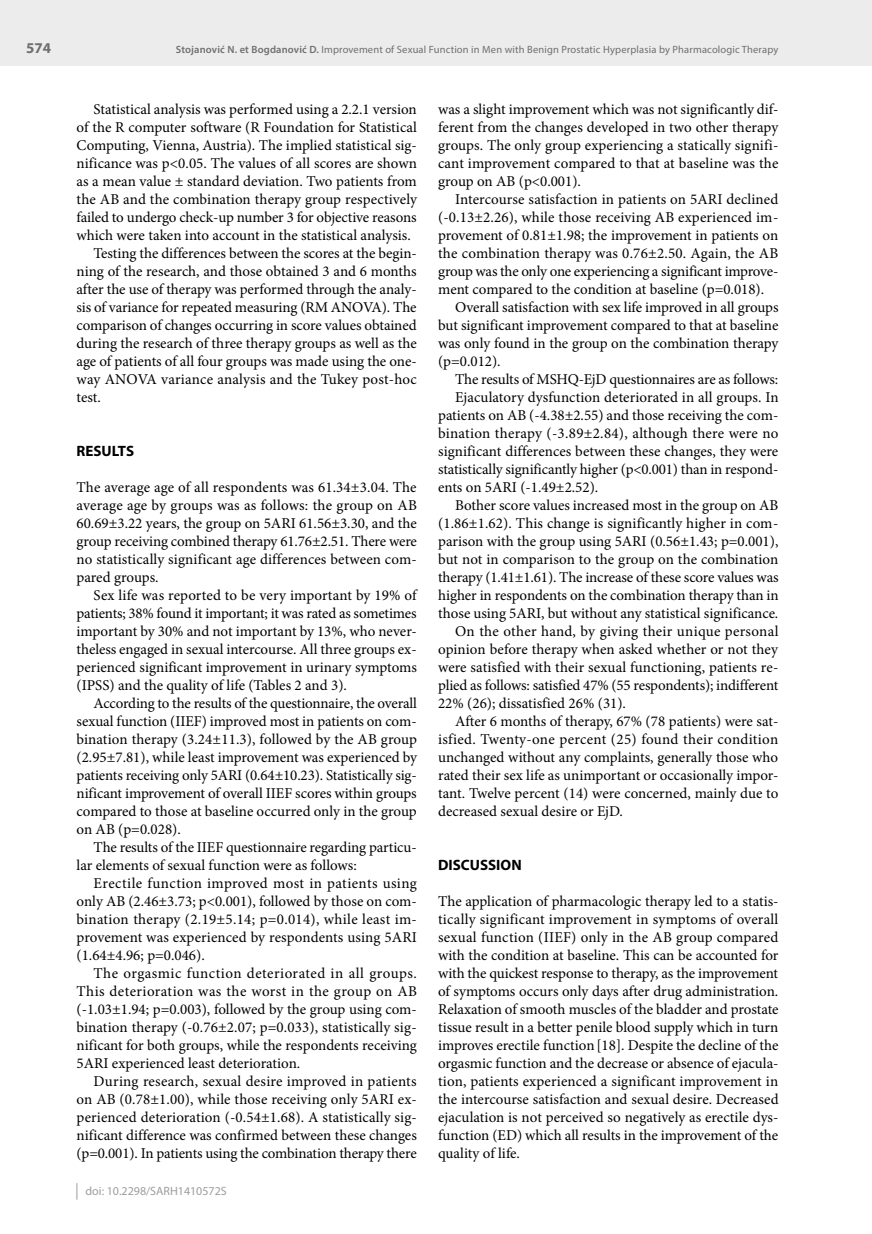
<style>
.page{position:relative;width:872px;height:1234px;background:#fff}
.page>*{position:absolute;margin:0;border:0;box-sizing:border-box;transform-origin:0 0}
.t1{font:15px/18px "Minion Pro";color:#000;text-align:justify}
.t2{font:15px "Minion Pro";letter-spacing:.02em;color:#000}
.t3{font:700 15px "Myriad Pro";color:#000}
.t4{font:700 15px "Myriad Pro";color:#6f6f6e}
.t5{font:12px "Myriad Pro";color:#9c9d9d}
.t6{font:10.5px "Myriad Pro";letter-spacing:.015em;color:#6f6f6e}
.s1{font-weight:600}
</style>
<div class="page">
<div style="left:0;top:0;width:872px;height:66px;background:#ececed"></div>
<svg style="left:77px;top:1183px;width:1px;height:16px"></svg>
<p class="t4" style="left:26px;top:38px;width:26px">574</p>
<p class="t6" style="left:176px;top:43px;width:604px"><span class="s1">Stojanović N. et Bogdanović D.</span> Improvement of Sexual Function in Men with Benign Prostatic Hyperplasia by Pharmacologic Therapy</p>
<p class="t1" style="left:94px;top:100px;width:324px">Statistical analysis was performed using a 2.2.1 version</p>
<p class="t1" style="left:77px;top:118px;width:342px">of the R computer software (R Foundation for Statistical</p>
<p class="t1" style="left:77px;top:136px;width:342px">Computing, Vienna, Austria). The implied statistical sig-</p>
<p class="t1" style="left:77px;top:154px;width:342px">nificance was p&lt;0.05. The values of all scores are shown</p>
<p class="t1" style="left:77px;top:172px;width:342px">as a mean value ± standard deviation. Two patients from</p>
<p class="t1" style="left:77px;top:190px;width:342px">the AB and the combination therapy group respectively</p>
<p class="t1" style="left:77px;top:208px;width:341px">failed to undergo check-up number 3 for objective reasons</p>
<p class="t1" style="left:77px;top:226px;width:336px">which were taken into account in the statistical analysis.</p>
<p class="t1" style="left:94px;top:244px;width:325px">Testing the differences between the scores at the begin-</p>
<p class="t1" style="left:77px;top:262px;width:341px">ning of the research, and those obtained 3 and 6 months</p>
<p class="t1" style="left:77px;top:280px;width:342px">after the use of therapy was performed through the analy-</p>
<p class="t1" style="left:77px;top:298px;width:341px">sis of variance for repeated measuring (RM ANOVA). The</p>
<p class="t1" style="left:77px;top:316px;width:342px">comparison of changes occurring in score values obtained</p>
<p class="t1" style="left:77px;top:334px;width:342px">during the research of three therapy groups as well as the</p>
<p class="t1" style="left:77px;top:352px;width:342px">age of patients of all four groups was made using the one-</p>
<p class="t1" style="left:77px;top:370px;width:342px">way ANOVA variance analysis and the Tukey post-hoc</p>
<p class="t1" style="left:77px;top:388px;width:26px">test.</p>
<p class="t3" style="left:77px;top:441px;width:59px">RESULTS</p>
<p class="t1" style="left:77px;top:478px;width:342px">The average age of all respondents was 61.34±3.04. The average age by groups was as follows: the group on AB 60.69±3.22 years, the group on 5ARI 61.56±3.30, and the group receiving combined therapy 61.76±2.51. There were no statistically significant age differences between com&shy;pared groups.</p>
<p class="t1" style="left:77px;top:586px;width:342px;text-indent:17px">Sex life was reported to be very important by 19% of patients; 38% found it important; it was rated as sometimes important by 30% and not important by 13%, who never&shy;theless engaged in sexual intercourse. All three groups ex&shy;perienced significant improvement in urinary symptoms (IPSS) and the quality of life (Tables 2 and 3).</p>
<p class="t1" style="left:77px;top:694px;width:342px;text-indent:17px">According to the results of the questionnaire, the overall sexual function (IIEF) improved most in patients on com&shy;bination therapy (3.24±11.3), followed by the AB group (2.95±7.81), while least improvement was experienced by patients receiving only 5ARI (0.64±10.23). Statistically sig&shy;nificant improvement of overall IIEF scores within groups compared to those at baseline occurred only in the group on AB (p=0.028).</p>
<p class="t1" style="left:77px;top:838px;width:342px;text-indent:17px">The results of the IIEF questionnaire regarding particu&shy;lar elements of sexual function were as follows:</p>
<p class="t1" style="left:77px;top:874px;width:342px;text-indent:17px">Erectile function improved most in patients using only AB (2.46±3.73; p&lt;0.001), followed by those on com&shy;bination therapy (2.19±5.14; p=0.014), while least im&shy;provement was experienced by respondents using 5ARI (1.64±4.96; p=0.046).</p>
<p class="t1" style="left:77px;top:964px;width:342px;text-indent:17px">The orgasmic function deteriorated in all groups.<br>This deterioration was the worst in the group on AB (-1.03±1.94; p=0.003), followed by the group using com&shy;bination therapy (-0.76±2.07; p=0.033), statistically sig&shy;nificant for both groups, while the respondents receiving 5ARI experienced least deterioration.</p>
<p class="t1" style="left:77px;top:1072px;width:342px;text-indent:17px">During research, sexual desire improved in patients on AB (0.78±1.00), while those receiving only 5ARI ex&shy;perienced deterioration (-0.54±1.68). A statistically sig&shy;nificant difference was confirmed between these changes (p=0.001). In patients using the combination therapy there</p>
<p class="t5" style="left:86px;top:1183px;width:143px">doi: 10.2298/SARH1410572S</p>
<p class="t1" style="left:438px;top:100px;width:342px">was a slight improvement which was not significantly dif&shy;ferent from the changes developed in two other therapy groups. The only group experiencing a statically signifi&shy;cant improvement compared to that at baseline was the group on AB (p&lt;0.001).</p>
<p class="t1" style="left:455px;top:190px;width:325px">Intercourse satisfaction in patients on 5ARI declined</p>
<p class="t1" style="left:438px;top:208px;width:342px">(-0.13±2.26), while those receiving AB experienced im-</p>
<p class="t1" style="left:438px;top:226px;width:342px">provement of 0.81±1.98; the improvement in patients on</p>
<p class="t1" style="left:438px;top:244px;width:341px">the combination therapy was 0.76±2.50. Again, the AB</p>
<p class="t1" style="left:438px;top:262px;width:342px">group was the only one experiencing a significant improve-</p>
<p class="t1" style="left:438px;top:280px;width:328px">ment compared to the condition at baseline (p=0.018).</p>
<p class="t1" style="left:455px;top:298px;width:325px">Overall satisfaction with sex life improved in all groups</p>
<p class="t1" style="left:438px;top:316px;width:342px">but significant improvement compared to that at baseline</p>
<p class="t1" style="left:438px;top:334px;width:342px">was only found in the group on the combination therapy</p>
<p class="t1" style="left:438px;top:352px;width:64px">(p=0.012).</p>
<p class="t1" style="left:455px;top:370px;width:324px">The results of MSHQ-EjD questionnaires are as follows:</p>
<p class="t1" style="left:455px;top:388px;width:325px">Ejaculatory dysfunction deteriorated in all groups. In</p>
<p class="t1" style="left:438px;top:406px;width:342px">patients on AB (-4.38±2.55) and those receiving the com-</p>
<p class="t1" style="left:438px;top:424px;width:342px">bination therapy (-3.89±2.84), although there were no</p>
<p class="t1" style="left:438px;top:442px;width:342px">significant differences between these changes, they were</p>
<p class="t1" style="left:438px;top:460px;width:342px">statistically significantly higher (p&lt;0.001) than in respond-</p>
<p class="t1" style="left:438px;top:478px;width:162px">ents on 5ARI (-1.49±2.52).</p>
<p class="t1" style="left:455px;top:496px;width:325px">Bother score values increased most in the group on AB</p>
<p class="t1" style="left:438px;top:514px;width:342px">(1.86±1.62). This change is significantly higher in com-</p>
<p class="t1" style="left:438px;top:532px;width:342px">parison with the group using 5ARI (0.56±1.43; p=0.001),</p>
<p class="t1" style="left:438px;top:550px;width:342px">but not in comparison to the group on the combination</p>
<p class="t1" style="left:438px;top:568px;width:342px">therapy (1.41±1.61). The increase of these score values was</p>
<p class="t1" style="left:438px;top:586px;width:342px">higher in respondents on the combination therapy than in</p>
<p class="t1" style="left:438px;top:604px;width:342px">those using 5ARI, but without any statistical significance.</p>
<p class="t2" style="left:455px;top:621px;width:325px">On the other hand, by giving their unique personal</p>
<p class="t1" style="left:438px;top:640px;width:341px">opinion before therapy when asked whether or not they</p>
<p class="t1" style="left:438px;top:658px;width:342px">were satisfied with their sexual functioning, patients re-</p>
<p class="t1" style="left:438px;top:676px;width:342px">plied as follows: satisfied 47% (55 respondents); indifferent</p>
<p class="t1" style="left:438px;top:694px;width:189px">22% (26); dissatisfied 26% (31).</p>
<p class="t1" style="left:455px;top:712px;width:325px">After 6 months of therapy, 67% (78 patients) were sat-</p>
<p class="t2" style="left:438px;top:729px;width:342px">isfied. Twenty-one percent (25) found their condition</p>
<p class="t1" style="left:438px;top:748px;width:342px">unchanged without any complaints, generally those who</p>
<p class="t1" style="left:438px;top:766px;width:342px">rated their sex life as unimportant or occasionally impor-</p>
<p class="t1" style="left:438px;top:784px;width:342px">tant. Twelve percent (14) were concerned, mainly due to</p>
<p class="t1" style="left:438px;top:802px;width:186px">decreased sexual desire or EjD.</p>
<p class="t3" style="left:438px;top:855px;width:85px">DISCUSSION</p>
<p class="t1" style="left:438px;top:892px;width:342px">The application of pharmacologic therapy led to a statis&shy;tically significant improvement in symptoms of overall sexual function (IIEF) only in the AB group compared with the condition at baseline. This can be accounted for with the quickest response to therapy, as the improvement of symptoms occurs only days after drug administration.<br>Relaxation of smooth muscles of the bladder and prostate tissue result in a better penile blood supply which in turn improves erectile function[18]. Despite the decline of the orgasmic function and the decrease or absence of ejacula&shy;tion, patients experienced a significant improvement in the intercourse satisfaction and sexual desire. Decreased ejaculation is not perceived so negatively as erectile dys&shy;function (ED) which all results in the improvement of the quality of life.</p>
</div>
